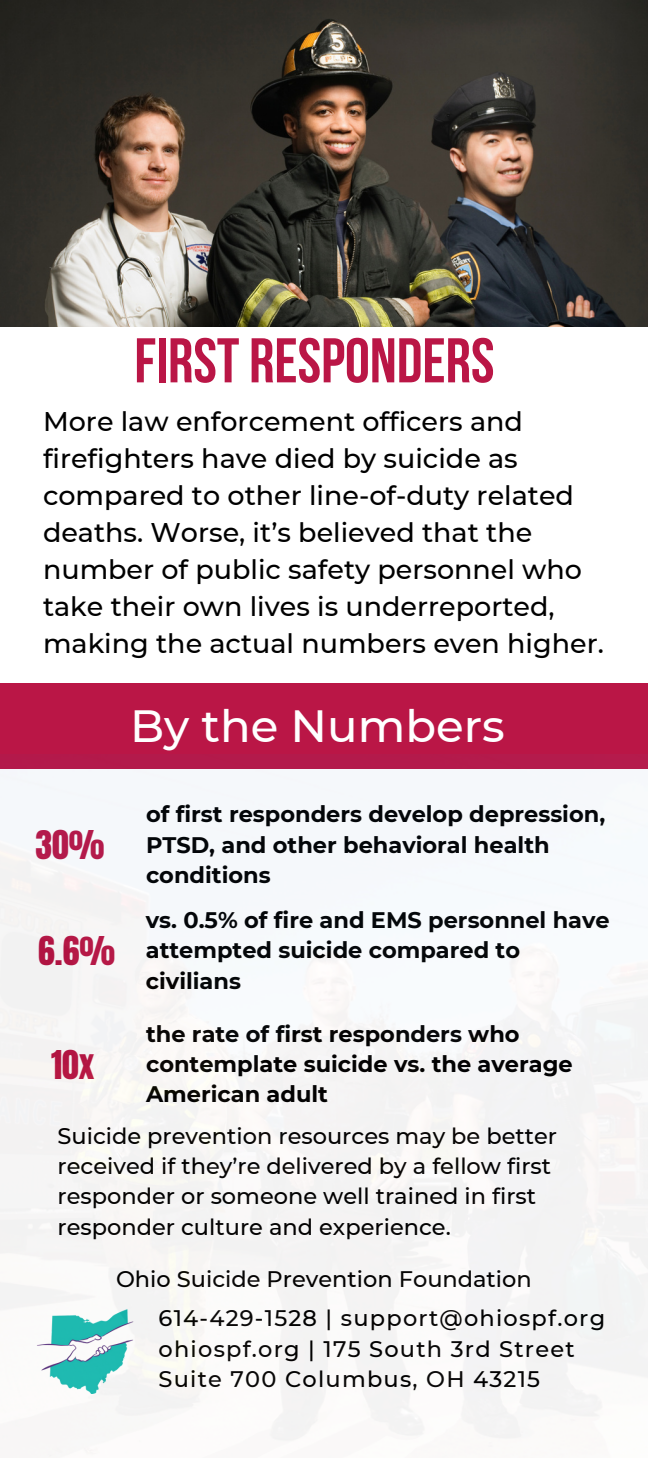
<style>
.page{position:relative;width:648px;height:1458px;background:#fff}
.page>*{position:absolute;margin:0;border:0;box-sizing:border-box;transform-origin:0 0}
.t1{font:700 63px "Bebas Neue";color:#ba1646}
.t2{font:500 45px "Montserrat";color:#fff}
.t3{font:33.75px "Anton";color:#ba1646}
.t4{font:500 27px/37.1px "Montserrat";color:#000}
.t5{font:700 22.5px/30.4px "Montserrat";color:#000}
.t6{font:500 22.5px/30.4px "Montserrat";color:#000}
.t7{font:500 22.5px "Montserrat";letter-spacing:.055em;color:#000}
</style>
<div class="page">
<img style="left:0;top:0;width:648px;height:326px">
<div style="left:0;top:683px;width:648px;height:85px;background:#ba1646"></div>
<div style="left:0;top:768px;width:648px;height:689px;background:#f6f8f7"></div>
<p class="t1" style="left:134px;top:335px;width:362px">FIRST RESPONDERS</p>
<p class="t4" style="left:43px;top:402px;width:481px">More law enforcement officers and firefighters have died by suicide as</p>
<p class="t4" style="left:43px;top:477px;width:562px">compared to other line-of-duty related deaths. Worse, it’s believed that the number of public safety personnel who take their own lives is underreported, making the actual numbers even higher.</p>
<p class="t2" style="left:130px;top:698px;width:376px">By the Numbers</p>
<p class="t3" style="left:36px;top:821px;width:71px">30%</p>
<p class="t3" style="left:38px;top:927px;width:78px">6.6%</p>
<p class="t3" style="left:51px;top:1040px;width:45px">10x</p>
<p class="t5" style="left:146px;top:799px;width:461px">of first responders develop depression,<br>PTSD, and other behavioral health</p>
<p class="t5" style="left:146px;top:860px;width:126px">conditions</p>
<p class="t5" style="left:146px;top:905px;width:465px">vs. 0.5% of fire and EMS personnel have attempted suicide compared to civilians</p>
<p class="t5" style="left:146px;top:1018px;width:428px">the rate of first responders who contemplate suicide vs. the average</p>
<p class="t5" style="left:146px;top:1079px;width:183px">American adult</p>
<p class="t6" style="left:58px;top:1120px;width:501px">Suicide prevention resources may be better received if they’re delivered by a fellow first responder or someone well trained in first responder culture and experience.</p>
<p class="t6" style="left:116px;top:1263px;width:417px">Ohio Suicide Prevention Foundation</p>
<p class="t7" style="left:159px;top:1304px;width:448px">614-429-1528 | support@ohiospf.org</p>
<p class="t7" style="left:159px;top:1335px;width:418px">ohiospf.org | 175 South 3rd Street</p>
<p class="t7" style="left:159px;top:1365px;width:383px">Suite 700 Columbus, OH 43215</p>
</div>
